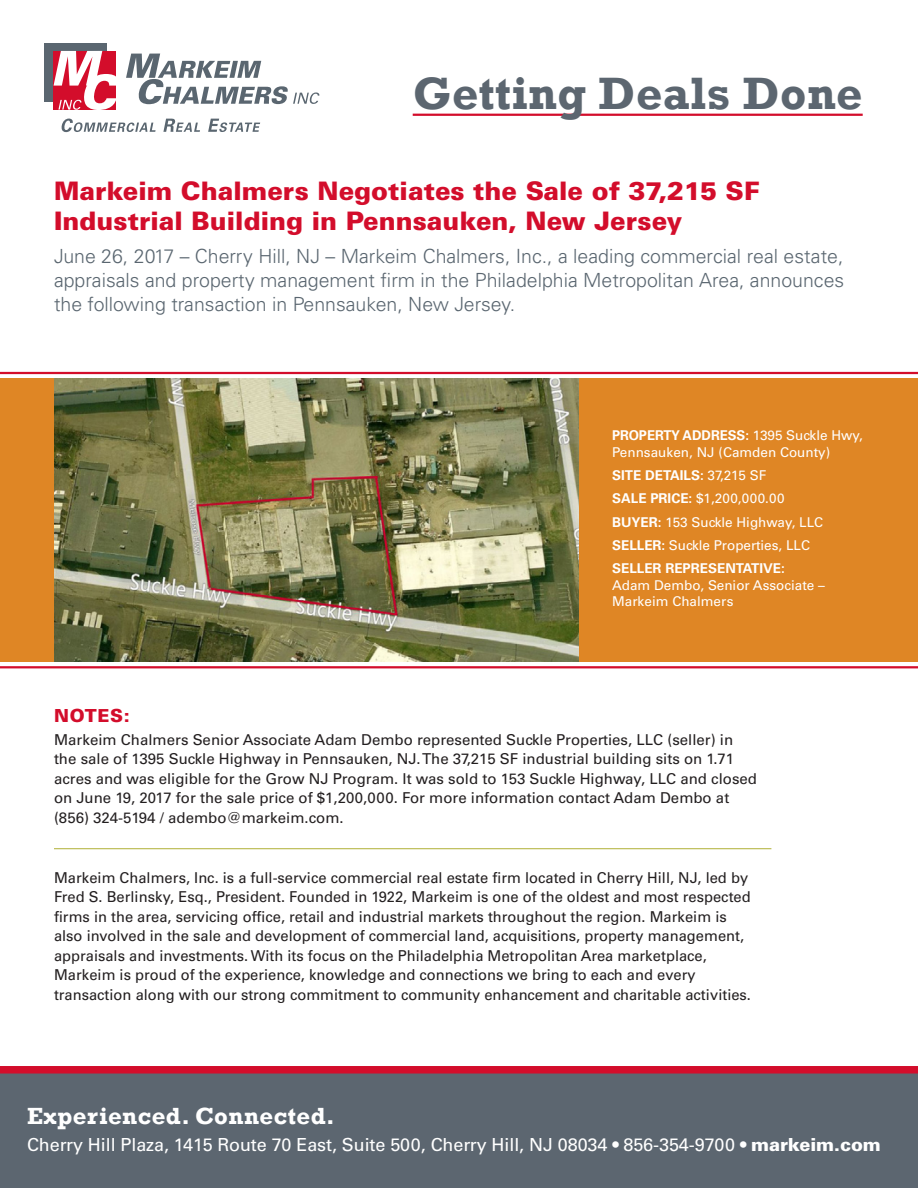
<style>
.page{position:relative;width:918px;height:1188px;background:#fff}
.page>*{position:absolute;margin:0;border:0;box-sizing:border-box;transform-origin:0 0}
.t1{font:700 46.5px "Rockwell";letter-spacing:.01em;color:#5c6670}
.black_header{font:900 25.5px/30.6px "Univers";color:#d30d2b}
.t2{font:700 24px "Rockwell";letter-spacing:.02em;color:#fff}
.body{font:300 19.5px/24px "Univers";color:#5a6670;text-align:justify}
.t3{font:18px "Univers";letter-spacing:-.005em;color:#fff}
.head{font:900 18px "Univers";letter-spacing:.04em;color:#d30d2b}
.body-2{font:15px/19.5px "Univers";color:#231f20}
.description{font:13.5px/16.5px "Univers";color:#fff}
.description-2{font:700 13.5px "Univers";color:#fff}
.s1{font-weight:700}
.s2{font-weight:400}
.s3{font-weight:900}
</style>
<div class="page">
<div style="left:0;top:1074px;width:918px;height:114px;background:#5c6670"></div>
<hr style="left:54px;top:848px;width:717px;height:1px;background:#afb035">
<hr style="left:413px;top:114px;width:450px;height:2px;background:#d30d2b">
<div style="left:0;top:378px;width:918px;height:284px;background:#df8625"></div>
<img style="left:54px;top:378px;width:525px;height:284px">
<svg style="left:126px;top:54px;width:193px;height:50px"></svg>
<svg style="left:61px;top:119px;width:199px;height:13px"></svg>
<div style="left:44px;top:43px;width:62px;height:58px;background:#5a6670"></div>
<svg style="left:54px;top:51px;width:62px;height:59px;background:#e77d8d"></svg>
<hr style="left:0;top:372px;width:918px;height:2px;background:#d30d2b">
<hr style="left:0;top:666px;width:918px;height:2px;background:#d30d2b">
<div style="left:0;top:1066px;width:918px;height:8px;background:#d30d2b"></div>
<p class="t1" style="left:413px;top:65px;width:451px">Getting Deals Done</p>
<p class="black_header" style="left:54px;top:175px;width:707px">Markeim Chalmers Negotiates the Sale of 37,215 SF<br>Industrial Building in Pennsauken, New Jersey</p>
<p class="body" style="left:54px;top:244px;width:792px">June 26, 2017 – Cherry Hill, NJ – Markeim Chalmers, Inc., a leading commercial real estate, appraisals and property management firm in the Philadelphia Metropolitan Area, announces the following transaction in Pennsauken, New Jersey.</p>
<p class="description" style="left:612px;top:427px;width:252px"><span class="s1">PROPERTY ADDRESS:</span> 1395 Suckle Hwy,<br>Pennsauken, NJ (Camden County)</p>
<p class="description-2" style="left:612px;top:467px;width:156px">SITE DETAILS: <span class="s2">37,215 SF</span></p>
<p class="description" style="left:612px;top:490px;width:174px"><span class="s1">SALE PRICE:</span> $1,200,000.00</p>
<p class="description" style="left:612px;top:514px;width:213px"><span class="s1">BUYER:</span> 153 Suckle Highway, LLC</p>
<p class="description" style="left:612px;top:537px;width:199px"><span class="s1">SELLER:</span> Suckle Properties, LLC</p>
<p class="description" style="left:612px;top:560px;width:214px"><span class="s1">SELLER REPRESENTATIVE:<br></span>Adam Dembo, Senior Associate –<br>Markeim Chalmers</p>
<p class="head" style="left:54px;top:705px;width:77px">NOTES:</p>
<p class="body-2" style="left:54px;top:730px;width:705px">Markeim Chalmers Senior Associate Adam Dembo represented Suckle Properties, LLC (seller) in the sale of 1395 Suckle Highway in Pennsauken, NJ. The 37,215 SF industrial building sits on 1.71 acres and was eligible for the Grow NJ Program. It was sold to 153 Suckle Highway, LLC and closed on June 19, 2017 for the sale price of $1,200,000. For more information contact Adam Dembo at (856) 324-5194 / adembo@markeim.com.</p>
<p class="body-2" style="left:54px;top:868px;width:699px">Markeim Chalmers, Inc. is a full-service commercial real estate firm located in Cherry Hill, NJ, led by Fred S. Berlinsky, Esq., President. Founded in 1922, Markeim is one of the oldest and most respected firms in the area, servicing office, retail and industrial markets throughout the region. Markeim is also involved in the sale and development of commercial land, acquisitions, property management, appraisals and investments. With its focus on the Philadelphia Metropolitan Area marketplace, Markeim is proud of the experience, knowledge and connections we bring to each and every transaction along with our strong commitment to community enhancement and charitable activities.</p>
<p class="t2" style="left:27px;top:1101px;width:309px">Experienced. Connected.</p>
<p class="t3" style="left:27px;top:1134px;width:855px">Cherry Hill Plaza, 1415 Route 70 East, Suite 500, Cherry Hill, NJ 08034 • 856-354-9700 • <span class="s3">markeim.com</span></p>
</div>
